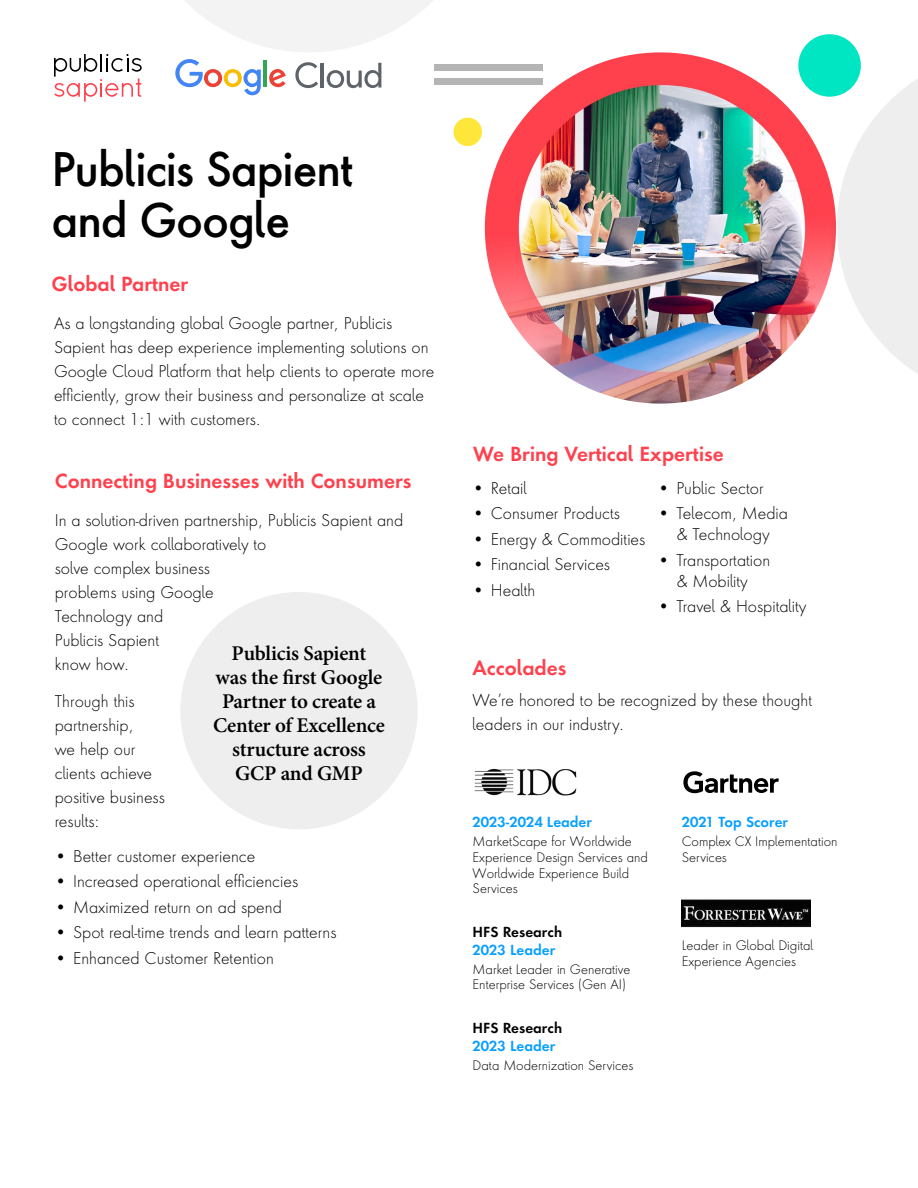
<style>
.page{position:relative;width:918px;height:1188px;background:#fff}
.page>*{position:absolute;margin:0;border:0;box-sizing:border-box;transform-origin:0 0}
.t1{font:500 45px/51px "Futura Next";letter-spacing:-.025em;color:#000}
.t2{font:600 21px/24px "Minion Pro";letter-spacing:-.01em;color:#000;text-align:center}
.Subhead{font:600 18.9px "Futura Next";color:#fe414d}
.Body_Copy{font:300 15.75px/24px "Futura Next";color:#000}
.Chart_Blue_Subheads{font:600 13.5px/18px "Futura Next";color:#000}
.Chart_Blue_Subheads-2{font:600 13.5px "Futura Next";color:#079fff}
.Chart_Body_Copy{font:300 12.75px/15.8px "Futura Next";color:#000}
.s1{color:#079fff}
</style>
<div class="page">
<svg style="left:683px;top:771px;width:96px;height:22px"></svg>
<img style="left:682px;top:899px;width:129px;height:29px">
<img style="left:474px;top:768px;width:103px;height:28px">
<div style="left:180px;top:592px;width:238px;height:237px;background:#eee;border-radius:50%"></div>
<div style="left:435px;top:64px;width:108px;height:6px;background:#b4b4b4"></div>
<div style="left:435px;top:78px;width:108px;height:6px;background:#b4b4b4"></div>
<div style="left:798px;top:34px;width:63px;height:63px;background:#00e6c3;border-radius:50%"></div>
<svg style="left:837px;top:51px;width:81px;height:323px"></svg>
<div style="left:454px;top:118px;width:28px;height:28px;background:#ffe63b;border-radius:50%"></div>
<svg style="left:54px;top:0;width:430px;height:102px"></svg>
<img style="left:485px;top:52px;width:351px;height:352px;border-radius:176px">
<p class="t1" style="left:51px;top:144px;width:304px">Publicis Sapient and Google</p>
<p class="Subhead" style="left:51px;top:272px;width:138px">Global Partner</p>
<p class="Body_Copy" style="left:54px;top:311px;width:382px">As a longstanding global Google partner, Publicis Sapient has deep experience implementing solutions on Google Cloud Platform that help clients to operate more efficiently, grow their business and personalize at scale to connect 1:1 with customers.</p>
<p class="Subhead" style="left:55px;top:468px;width:358px">Connecting Businesses with Consumers</p>
<p class="Body_Copy" style="left:55px;top:508px;width:350px">In a solution-driven partnership, Publicis Sapient and<br>Google work collaboratively to<br>solve complex business<br>problems using Google<br>Technology and<br>Publicis Sapient<br>know how.</p>
<p class="Body_Copy" style="left:55px;top:690px;width:112px">Through this partnership,<br>we help our clients achieve positive business results:</p>
<p class="Body_Copy" style="left:55px;top:844px;width:202px">• Better customer experience</p>
<p class="Body_Copy" style="left:55px;top:870px;width:245px">• Increased operational efficiencies</p>
<p class="Body_Copy" style="left:55px;top:895px;width:229px">• Maximized return on ad spend</p>
<p class="Body_Copy" style="left:55px;top:921px;width:283px">• Spot real-time trends and learn patterns</p>
<p class="Body_Copy" style="left:55px;top:946px;width:221px">• Enhanced Customer Retention</p>
<p class="t2" style="left:213px;top:641px;width:173px">Publicis Sapient<br>was the first Google<br>Partner to create a<br>Center of Excellence structure across<br>GCP and GMP</p>
<p class="Subhead" style="left:473px;top:441px;width:252px">We Bring Vertical Expertise</p>
<p class="Body_Copy" style="left:472px;top:476px;width:56px">• Retail</p>
<p class="Body_Copy" style="left:472px;top:502px;width:149px">• Consumer Products</p>
<p class="Body_Copy" style="left:472px;top:527px;width:174px">• Energy &amp; Commodities</p>
<p class="Body_Copy" style="left:472px;top:553px;width:139px">• Financial Services</p>
<p class="Body_Copy" style="left:472px;top:578px;width:64px">• Health</p>
<p class="Body_Copy" style="left:658px;top:476px;width:107px">• Public Sector</p>
<p class="Body_Copy" style="left:658px;top:503px;width:131px;line-height:21px;text-align:center">• Telecom, Media &amp; Technology</p>
<p class="Body_Copy" style="left:658px;top:550px;width:114px;line-height:21px;text-align:center">• Transportation &amp; Mobility</p>
<p class="Body_Copy" style="left:658px;top:595px;width:150px">• Travel &amp; Hospitality</p>
<p class="Subhead" style="left:473px;top:655px;width:95px">Accolades</p>
<p class="Body_Copy" style="left:473px;top:688px;width:341px">We’re honored to be recognized by these thought leaders in our industry.</p>
<p class="Chart_Blue_Subheads-2" style="left:473px;top:813px;width:121px">2023-2024 Leader</p>
<p class="Chart_Body_Copy" style="left:473px;top:834px;width:177px">MarketScape for Worldwide<br>Experience Design Services and<br>Worldwide Experience Build<br>Services</p>
<p class="Chart_Blue_Subheads" style="left:473px;top:923px;width:91px">HFS Research<br><span class="s1">2023 Leader</span></p>
<p class="Chart_Body_Copy" style="left:473px;top:961px;width:159px">Market Leader in Generative<br>Enterprise Services (Gen AI)</p>
<p class="Chart_Blue_Subheads" style="left:473px;top:1019px;width:91px">HFS Research<br><span class="s1">2023 Leader</span></p>
<p class="Chart_Body_Copy" style="left:473px;top:1057px;width:162px">Data Modernization Services</p>
<p class="Chart_Blue_Subheads-2" style="left:682px;top:813px;width:108px">2021 Top Scorer</p>
<p class="Chart_Body_Copy" style="left:682px;top:834px;width:157px">Complex CX Implementation<br>Services</p>
<p class="Chart_Body_Copy" style="left:682px;top:938px;width:133px">Leader in Global Digital<br>Experience Agencies</p>
</div>
